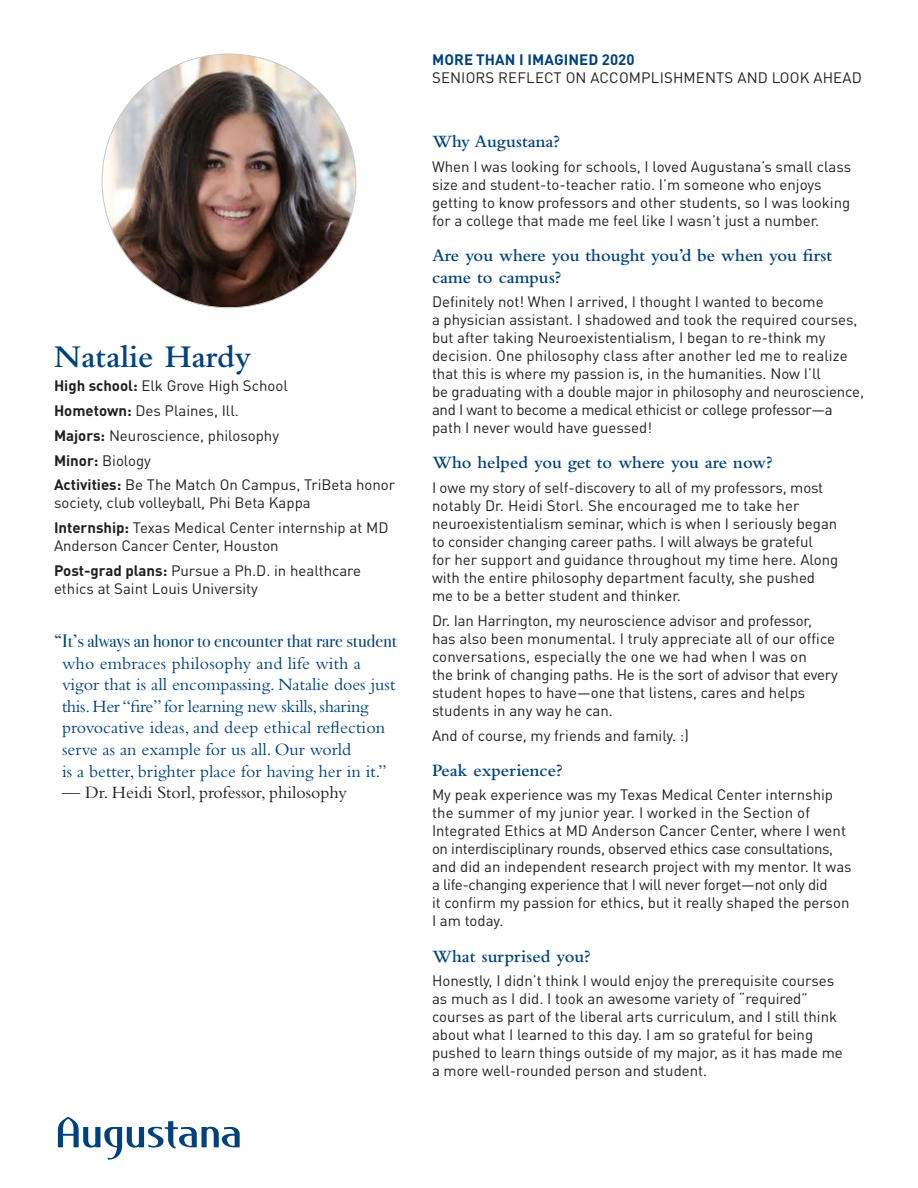
<style>
.page{position:relative;width:918px;height:1188px;background:#fff}
.page>*{position:absolute;margin:0;border:0;box-sizing:border-box;transform-origin:0 0}
.Subhead{font:600 33px "Bembo Std";color:#01427c}
.t1{font:18px/21.6px "Bembo Std";color:#01427c}
.Subhead-2{font:600 18px/21.6px "Bembo Std";color:#01427c}
.t2{font:18px "Bembo Std";color:#231f20}
.Body_Copy{font:15px/18px "DINOT";color:#231f20}
.t3{font:700 15px "DINOT";letter-spacing:.01em;color:#01427c}
.s1{font-weight:700}
.s2{font-family:"Bodoni Svty Two OSITCTT"}
</style>
<div class="page">
<svg style="left:58px;top:1117px;width:182px;height:43px"></svg>
<img style="left:102px;top:54px;width:254px;height:253px">
<p class="Subhead" style="left:54px;top:338px;width:198px">Natalie Hardy</p>
<p class="Body_Copy" style="left:54px;top:376px;width:235px"><span class="s1">High school:</span> Elk Grove High School</p>
<p class="Body_Copy" style="left:54px;top:401px;width:186px"><span class="s1">Hometown:</span> Des Plaines, Ill.</p>
<p class="Body_Copy" style="left:54px;top:426px;width:227px"><span class="s1">Majors:</span> Neuroscience, philosophy</p>
<p class="Body_Copy" style="left:54px;top:451px;width:98px"><span class="s1">Minor:</span> Biology</p>
<p class="Body_Copy" style="left:54px;top:475px;width:343px"><span class="s1">Activities:</span> Be The Match On Campus, TriBeta honor society, club volleyball, Phi Beta Kappa</p>
<p class="Body_Copy" style="left:54px;top:518px;width:336px"><span class="s1">Internship:</span> Texas Medical Center internship at MD<br>Anderson Cancer Center, Houston</p>
<p class="Body_Copy" style="left:54px;top:561px;width:309px"><span class="s1">Post-grad plans:</span> Pursue a Ph.D. in healthcare ethics at Saint Louis University</p>
<p class="t1" style="left:62px;top:630px;width:337px;text-indent:-8px"><span class="s2">“It’s always an honor to encounter that rare student </span>who embraces philosophy and life with a vigor that is all encompassing. Natalie does just this. Her “fire” for learning new skills, sharing provocative ideas, and deep ethical reflection serve as an example for us all. Our world<br>is a better, brighter place for having her in it.”</p>
<p class="t2" style="left:62px;top:782px;width:286px">— Dr. Heidi Storl, professor, philosophy</p>
<p class="t3" style="left:432px;top:50px;width:204px">MORE THAN I IMAGINED 2020</p>
<p class="Body_Copy" style="left:432px;top:68px;width:431px">SENIORS REFLECT ON ACCOMPLISHMENTS AND LOOK AHEAD</p>
<p class="Subhead-2" style="left:432px;top:131px;width:129px">Why Augustana?</p>
<p class="Body_Copy" style="left:432px;top:157px;width:421px">When I was looking for schools, I loved Augustana’s small class size and student-to-teacher ratio. I’m someone who enjoys getting to know professors and other students, so I was looking for a college that made me feel like I wasn’t just a number.</p>
<p class="Subhead-2" style="left:432px;top:245px;width:402px">Are you where you thought you’d be when you first came to campus?</p>
<p class="Body_Copy" style="left:432px;top:292px;width:433px">Definitely not! When I arrived, I thought I wanted to become<br>a physician assistant. I shadowed and took the required courses, but after taking Neuroexistentialism, I began to re-think my decision. One philosophy class after another led me to realize that this is where my passion is, in the humanities. Now I’ll<br>be graduating with a double major in philosophy and neuroscience, and I want to become a medical ethicist or college professor—a path I never would have guessed!</p>
<p class="Subhead-2" style="left:432px;top:452px;width:342px">Who helped you get to where you are now?</p>
<p class="Body_Copy" style="left:432px;top:478px;width:408px">I owe my story of self-discovery to all of my professors, most notably Dr. Heidi Storl. She encouraged me to take her neuroexistentialism seminar, which is when I seriously began to consider changing career paths. I will always be grateful<br>for her support and guidance throughout my time here. Along with the entire philosophy department faculty, she pushed me to be a better student and thinker.</p>
<p class="Body_Copy" style="left:432px;top:611px;width:407px">Dr. Ian Harrington, my neuroscience advisor and professor, has also been monumental. I truly appreciate all of our office conversations, especially the one we had when I was on<br>the brink of changing paths. He is the sort of advisor that every student hopes to have—one that listens, cares and helps students in any way he can.</p>
<p class="Body_Copy" style="left:432px;top:726px;width:258px">And of course, my friends and family. :)</p>
<p class="Subhead-2" style="left:432px;top:759px;width:132px">Peak experience?</p>
<p class="Body_Copy" style="left:432px;top:785px;width:421px">My peak experience was my Texas Medical Center internship the summer of my junior year. I worked in the Section of Integrated Ethics at MD Anderson Cancer Center, where I went on interdisciplinary rounds, observed ethics case consultations, and did an independent research project with my mentor. It was a life-changing experience that I will never forget—not only did<br>it confirm my passion for ethics, but it really shaped the person I am today.</p>
<p class="Subhead-2" style="left:432px;top:945px;width:160px">What surprised you?</p>
<p class="Body_Copy" style="left:432px;top:971px;width:412px">Honestly, I didn’t think I would enjoy the prerequisite courses as much as I did. I took an awesome variety of “required” courses as part of the liberal arts curriculum, and I still think about what I learned to this day. I am so grateful for being pushed to learn things outside of my major, as it has made me a more well-rounded person and student.</p>
</div>
